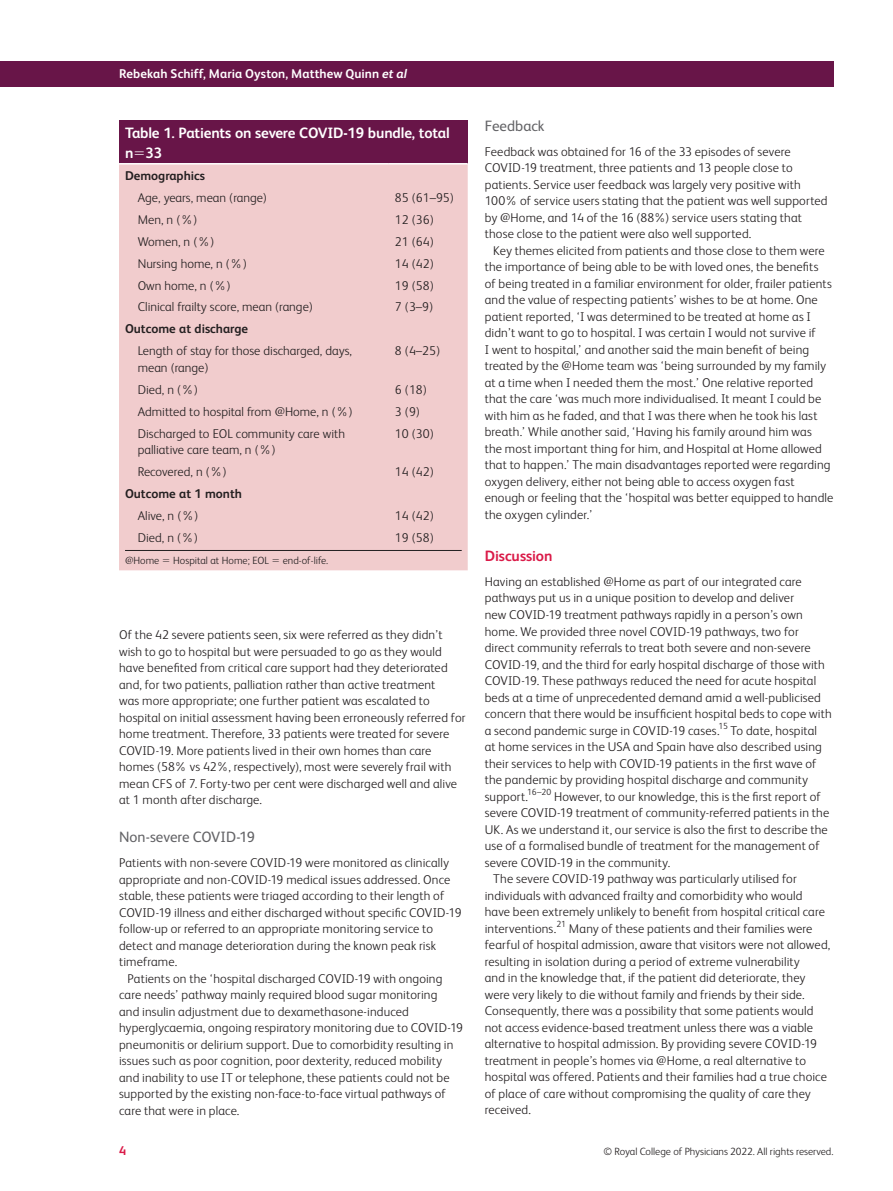
<style>
.page{position:relative;width:893px;height:1191px;background:#fff}
.page>*{position:absolute;margin:0;border:0;box-sizing:border-box;transform-origin:0 0}
.table-wrap_caption_P{font:700 15px/20.2px "FS Albert";letter-spacing:-.01em;color:#fff}
.sec_H2{font:15px "FS Albert";color:#636366}
.body_H1{font:700 15px "FS Albert";letter-spacing:-.005em;color:#da1a48}
.body_sec_P_noIndent{font:300 12.75px/16.5px "FS Albert";letter-spacing:.01em;color:#231f20}
.body_sec_P_Indent{font:300 12.75px/16.5px "FS Albert";letter-spacing:.01em;color:#231f20}
.tbody_left{font:300 12.75px/16.5px "FS Albert";color:#231f20}
.t1{font:700 12.75px "FS Albert";letter-spacing:.01em;color:#fff}
.tbody_left-2{font:700 12.75px "FS Albert";color:#231f20}
.thead_left{font:700 12.75px "FS Albert";color:#231f20}
.t2{font:700 12.75px "FS Albert";color:#da1a48}
.table-wrap-foot_fn_P{font:300 10.5px "FS Albert";color:#231f20}
.body_sec_P_Indent-2{font:300 8.85px "FS Albert";color:#231f20}
.s1{font-style:italic}
</style>
<div class="page">
<div style="left:0;top:62px;width:833px;height:25px;background:#681548"></div>
<div style="left:119px;top:120px;width:349px;height:44px;background:#681548"></div>
<div style="left:119px;top:164px;width:349px;height:406px;background:#f1cccd"></div>
<hr style="left:119px;top:163px;width:270px;height:1px;background:#fff">
<hr style="left:389px;top:163px;width:79px;height:1px;background:#fff">
<hr style="left:125px;top:550px;width:337px;height:1px;background:#231f20">
<svg style="left:163px;top:560px;width:6px;height:2px"></svg>
<svg style="left:273px;top:560px;width:6px;height:2px"></svg>
<p class="t1" style="left:119px;top:66px;width:289px">Rebekah Schiff, Maria Oyston, Matthew Quinn <span class="s1">et al</span></p>
<p class="table-wrap_caption_P" style="left:125px;top:122px;width:326px">Table 1. Patients on severe COVID-19 bundle, total n 33</p>
<p class="thead_left" style="left:125px;top:168px;width:82px">Demographics</p>
<p class="tbody_left" style="left:138px;top:189px;width:131px">Age, years, mean (range)</p>
<p class="tbody_left" style="left:395px;top:189px;width:60px">85 (61–95)</p>
<p class="tbody_left" style="left:138px;top:211px;width:61px">Men, n (%)</p>
<p class="tbody_left" style="left:395px;top:211px;width:40px">12 (36)</p>
<p class="tbody_left" style="left:138px;top:233px;width:78px">Women, n (%)</p>
<p class="tbody_left" style="left:395px;top:233px;width:40px">21 (64)</p>
<p class="tbody_left" style="left:138px;top:255px;width:111px">Nursing home, n (%)</p>
<p class="tbody_left" style="left:395px;top:255px;width:40px">14 (42)</p>
<p class="tbody_left" style="left:138px;top:277px;width:94px">Own home, n (%)</p>
<p class="tbody_left" style="left:395px;top:277px;width:40px">19 (58)</p>
<p class="tbody_left" style="left:138px;top:299px;width:177px">Clinical frailty score, mean (range)</p>
<p class="tbody_left" style="left:395px;top:299px;width:40px">7 (3–9)</p>
<p class="tbody_left-2" style="left:125px;top:322px;width:125px">Outcome at discharge</p>
<p class="tbody_left" style="left:138px;top:343px;width:216px">Length of stay for those discharged, days, mean (range)</p>
<p class="tbody_left" style="left:395px;top:343px;width:47px">8 (4–25)</p>
<p class="tbody_left" style="left:138px;top:381px;width:62px">Died, n (%)</p>
<p class="tbody_left" style="left:395px;top:381px;width:33px">6 (18)</p>
<p class="tbody_left" style="left:138px;top:403px;width:216px">Admitted to hospital from @Home, n (%)</p>
<p class="tbody_left" style="left:395px;top:403px;width:27px">3 (9)</p>
<p class="tbody_left" style="left:138px;top:425px;width:209px">Discharged to EOL community care with palliative care team, n (%)</p>
<p class="tbody_left" style="left:395px;top:425px;width:40px">10 (30)</p>
<p class="tbody_left" style="left:138px;top:463px;width:90px">Recovered, n (%)</p>
<p class="tbody_left" style="left:395px;top:463px;width:40px">14 (42)</p>
<p class="tbody_left-2" style="left:125px;top:486px;width:119px">Outcome at 1 month</p>
<p class="tbody_left" style="left:138px;top:507px;width:62px">Alive, n (%)</p>
<p class="tbody_left" style="left:395px;top:507px;width:40px">14 (42)</p>
<p class="tbody_left" style="left:138px;top:529px;width:62px">Died, n (%)</p>
<p class="tbody_left" style="left:395px;top:529px;width:40px">19 (58)</p>
<p class="table-wrap-foot_fn_P" style="left:125px;top:555px;width:36px">@Home</p>
<p class="table-wrap-foot_fn_P" style="left:173px;top:555px;width:97px">Hospital at Home; EOL</p>
<p class="table-wrap-foot_fn_P" style="left:283px;top:555px;width:47px">end-of-life.</p>
<p class="body_sec_P_noIndent" style="left:119px;top:626px;width:348px">Of the 42 severe patients seen, six were referred as they didn’t wish to go to hospital but were persuaded to go as they would have benefited from critical care support had they deteriorated and, for two patients, palliation rather than active treatment<br>was more appropriate; one further patient was escalated to hospital on initial assessment having been erroneously referred for home treatment. Therefore, 33 patients were treated for severe COVID-19. More patients lived in their own homes than care homes (58% vs 42%, respectively), most were severely frail with mean CFS of 7. Forty-two per cent were discharged well and alive at 1 month after discharge.</p>
<p class="sec_H2" style="left:119px;top:828px;width:138px">Non-severe COVID-19</p>
<p class="body_sec_P_noIndent" style="left:119px;top:854px;width:344px">Patients with non-severe COVID-19 were monitored as clinically appropriate and non-COVID-19 medical issues addressed. Once stable, these patients were triaged according to their length of COVID-19 illness and either discharged without specific COVID-19 follow-up or referred to an appropriate monitoring service to detect and manage deterioration during the known peak risk timeframe.</p>
<p class="body_sec_P_Indent" style="left:119px;top:970px;width:346px;text-indent:9px">Patients on the ‘hospital discharged COVID-19 with ongoing care needs’ pathway mainly required blood sugar monitoring<br>and insulin adjustment due to dexamethasone-induced hyperglycaemia, ongoing respiratory monitoring due to COVID-19 pneumonitis or delirium support. Due to comorbidity resulting in issues such as poor cognition, poor dexterity, reduced mobility and inability to use IT or telephone, these patients could not be supported by the existing non-face-to-face virtual pathways of care that were in place.</p>
<p class="sec_H2" style="left:485px;top:117px;width:61px">Feedback</p>
<p class="body_sec_P_noIndent" style="left:485px;top:143px;width:344px">Feedback was obtained for 16 of the 33 episodes of severe COVID-19 treatment, three patients and 13 people close to patients. Service user feedback was largely very positive with 100% of service users stating that the patient was well supported by @Home, and 14 of the 16 (88%) service users stating that those close to the patient were also well supported.</p>
<p class="body_sec_P_Indent" style="left:485px;top:242px;width:350px;text-indent:9px">Key themes elicited from patients and those close to them were the importance of being able to be with loved ones, the benefits<br>of being treated in a familiar environment for older, frailer patients and the value of respecting patients’ wishes to be at home. One patient reported, ‘I was determined to be treated at home as I didn’t want to go to hospital. I was certain I would not survive if<br>I went to hospital,’ and another said the main benefit of being treated by the @Home team was ‘being surrounded by my family at a time when I needed them the most.’ One relative reported that the care ‘was much more individualised. It meant I could be with him as he faded, and that I was there when he took his last breath.’ While another said, ‘Having his family around him was<br>the most important thing for him, and Hospital at Home allowed that to happen.’ The main disadvantages reported were regarding oxygen delivery, either not being able to access oxygen fast enough or feeling that the ‘hospital was better equipped to handle the oxygen cylinder.’</p>
<p class="body_H1" style="left:485px;top:547px;width:69px">Discussion</p>
<p class="body_sec_P_noIndent" style="left:485px;top:573px;width:348px">Having an established @Home as part of our integrated care pathways put us in a unique position to develop and deliver<br>new COVID-19 treatment pathways rapidly in a person’s own home. We provided three novel COVID-19 pathways, two for direct community referrals to treat both severe and non-severe COVID-19, and the third for early hospital discharge of those with COVID-19. These pathways reduced the need for acute hospital beds at a time of unprecedented demand amid a well-publicised concern that there would be insufficient hospital beds to cope with a second pandemic surge in COVID-19 cases.<sup>15</sup> To date, hospital<br>at home services in the USA and Spain have also described using their services to help with COVID-19 patients in the first wave of the pandemic by providing hospital discharge and community support.<sup>16–20</sup> However, to our knowledge, this is the first report of severe COVID-19 treatment of community-referred patients in the UK. As we understand it, our service is also the first to describe the use of a formalised bundle of treatment for the management of severe COVID-19 in the community.</p>
<p class="body_sec_P_Indent" style="left:485px;top:870px;width:342px;text-indent:9px">The severe COVID-19 pathway was particularly utilised for individuals with advanced frailty and comorbidity who would have been extremely unlikely to benefit from hospital critical care interventions.</p>
<p class="body_sec_P_Indent-2" style="left:556px;top:918px;width:11px">21</p>
<p class="body_sec_P_Indent" style="left:485px;top:920px;width:347px;text-indent:84px">Many of these patients and their families were fearful of hospital admission, aware that visitors were not allowed, resulting in isolation during a period of extreme vulnerability<br>and in the knowledge that, if the patient did deteriorate, they were very likely to die without family and friends by their side.<br>Consequently, there was a possibility that some patients would not access evidence-based treatment unless there was a viable alternative to hospital admission. By providing severe COVID-19 treatment in people’s homes via @Home, a real alternative to hospital was offered. Patients and their families had a true choice of place of care without compromising the quality of care they received.</p>
<p class="t2" style="left:119px;top:1143px;width:9px">4</p>
<p class="table-wrap-foot_fn_P" style="left:604px;top:1145px;width:231px">© Royal College of Physicians 2022. All rights reserved.</p>
</div>
